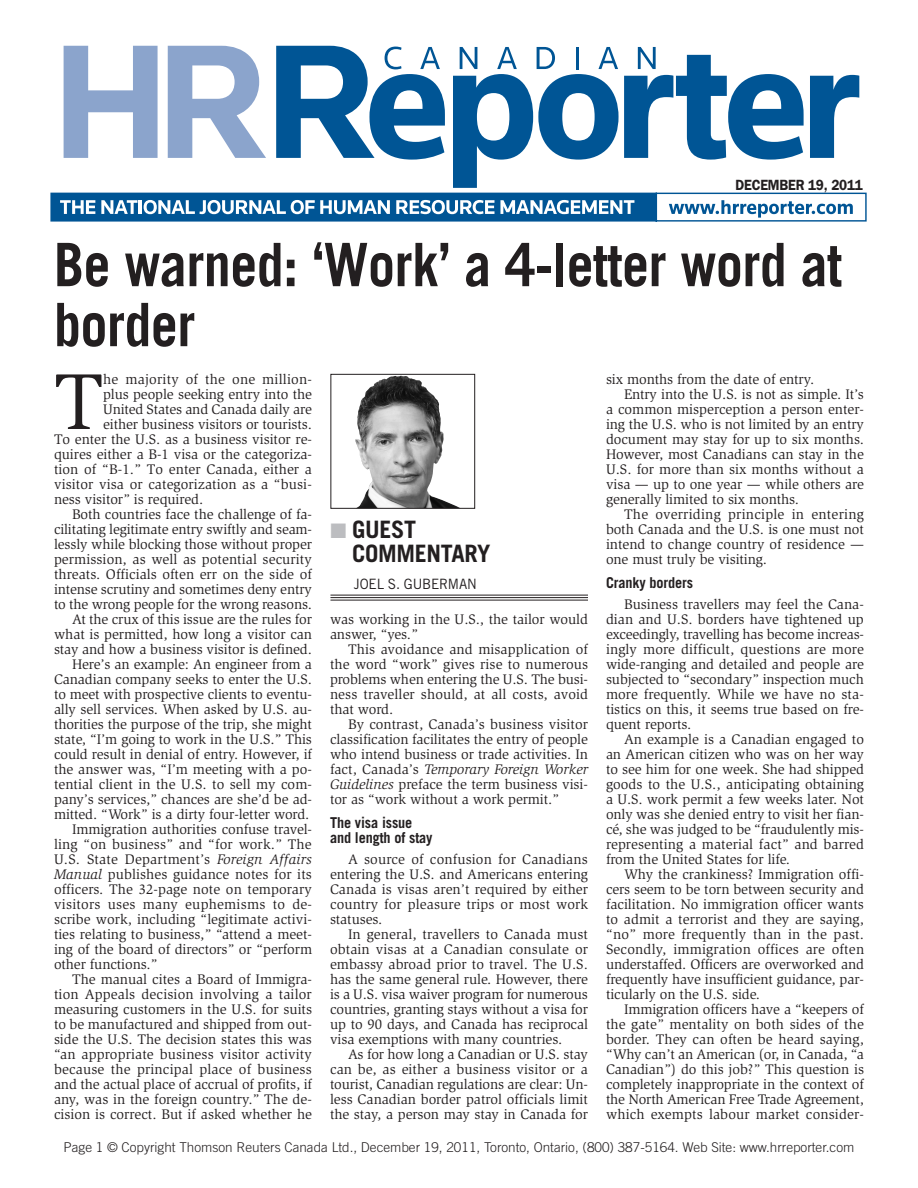
<style>
.page{position:relative;width:918px;height:1188px;background:#fff}
.page>*{position:absolute;margin:0;border:0;box-sizing:border-box;transform-origin:0 0}
.Body_First_Dropcap{font:81.45px "Slimbach Std";color:#231f20}
.Head_2{font:700 60px/60px "Trade Gothic LT Std";letter-spacing:-.01em;color:#231f20;scale:.9 1}
.t1{font:700 24px "Trade Gothic LT Std";letter-spacing:-.015em;color:#231f20}
.SubHead{font:700 15px/15px "Trade Gothic LT Std";letter-spacing:-.01em;color:#231f20;scale:.95 1}
.t2{font:600 14.85px "ITC Franklin Gothic Std";letter-spacing:-.015em;color:#231f20;scale:.9 1}
.Body{font:14.25px/15px "Slimbach Std";letter-spacing:-.01em;color:#231f20;text-align:justify}
.Body_First_Dropcap-2{font:14.25px "Slimbach Std";letter-spacing:-.005em;color:#231f20}
.Body_First_Dropcap-3{font:14.25px "Slimbach Std";letter-spacing:.015em;color:#231f20}
.Byline_Picture{font:14.25px "Trade Gothic LT Std";letter-spacing:-.015em;color:#231f20;scale:.95 1}
.t3{font:300 13.5px "Trade Gothic LT Std";color:#231f20}
.s1{font-style:italic}
.s2{color:#bcbdc0}
</style>
<div class="page">
<svg style="left:50px;top:46px;width:817px;height:176px"></svg>
<img style="left:355px;top:376px;width:103px;height:131px">
<div style="left:331px;top:374px;width:144px;height:135px;border:1px solid #231f20"></div>
<hr style="left:330px;top:595px;width:258px;height:1px;background:#231f20">
<hr style="left:330px;top:597px;width:258px;height:1px;background:#231f20">
<hr style="left:330px;top:600px;width:258px;height:1px;background:#231f20">
<p class="t2" style="left:736px;top:176px;width:143px">DECEMBER 19, 2011</p>
<p class="Head_2" style="left:54px;top:234px;width:877px">Be warned: ‘Work’ a 4-letter word at border</p>
<p class="Body_First_Dropcap" style="left:54px;top:355px;width:51px">T</p>
<p class="Body_First_Dropcap-3" style="left:103px;top:371px;width:210px">he majority of the one million-</p>
<p class="Body" style="left:606px;top:372px;width:210px">six months from the date of entry.</p>
<p class="Body" style="left:606px;top:387px;width:260px;text-indent:18px">Entry into the U.S. is not as simple. It’s a common misperception a person enter&shy;ing the U.S. who is not limited by an entry document may stay for up to six months.<br>However, most Canadians can stay in the U.S. for more than six months without a visa — up to one year — while others are generally limited to six months.</p>
<p class="Body" style="left:606px;top:507px;width:260px;text-indent:18px">The overriding principle in entering both Canada and the U.S. is one must not intend to change country of residence — one must truly be visiting.</p>
<p class="SubHead" style="left:606px;top:575px;width:93px">Cranky borders</p>
<p class="Body" style="left:606px;top:597px;width:260px;text-indent:18px">Business travellers may feel the Cana&shy;dian and U.S. borders have tightened up exceedingly, travelling has become increas&shy;ingly more difficult, questions are more wide-ranging and detailed and people are subjected to “secondary” inspection much more frequently. While we have no sta&shy;tistics on this, it seems true based on fre&shy;quent reports.</p>
<p class="Body" style="left:606px;top:732px;width:260px;text-indent:18px">An example is a Canadian engaged to an American citizen who was on her way to see him for one week. She had shipped goods to the U.S., anticipating obtaining a U.S. work permit a few weeks later. Not only was she denied entry to visit her fian&shy;cé, she was judged to be “fraudulently mis&shy;representing a material fact” and barred from the United States for life.</p>
<p class="Body" style="left:606px;top:867px;width:260px;text-indent:18px">Why the crankiness? Immigration offi&shy;cers seem to be torn between security and facilitation. No immigration officer wants to admit a terrorist and they are saying, “no” more frequently than in the past.<br>Secondly, immigration offices are often understaffed. Officers are overworked and frequently have insufficient guidance, par&shy;ticularly on the U.S. side.</p>
<p class="Body" style="left:606px;top:1002px;width:260px;text-indent:18px">Immigration officers have a “keepers of the gate” mentality on both sides of the border. They can often be heard saying, “Why can’t an American (or, in Canada, “a Canadian”) do this job?” This question is completely inappropriate in the context of the North American Free Trade Agreement, which exempts labour market consider-</p>
<p class="t3" style="left:64px;top:1139px;width:792px">Page 1 © Copyright Thomson Reuters Canada Ltd., December 19, 2011, Toronto, Ontario, (800) 387-5164. Web Site: www.hrreporter.com</p>
<p class="Body_First_Dropcap-2" style="left:103px;top:386px;width:210px">plus people seeking entry into the</p>
<p class="Body_First_Dropcap-2" style="left:103px;top:401px;width:210px">United States and Canada daily are</p>
<p class="Body_First_Dropcap-2" style="left:103px;top:416px;width:210px">either business visitors or tourists.</p>
<p class="Body_First_Dropcap-2" style="left:54px;top:431px;width:260px">To enter the U.S. as a business visitor re-</p>
<p class="Body_First_Dropcap-2" style="left:54px;top:446px;width:260px">quires either a B-1 visa or the categoriza-</p>
<p class="Body_First_Dropcap-2" style="left:54px;top:461px;width:260px">tion of “B-1.” To enter Canada, either a</p>
<p class="Body_First_Dropcap-2" style="left:54px;top:476px;width:260px">visitor visa or categorization as a “busi-</p>
<p class="Body_First_Dropcap-2" style="left:54px;top:491px;width:151px">ness visitor” is required.</p>
<p class="Body" style="left:54px;top:507px;width:260px;text-indent:18px">Both countries face the challenge of fa&shy;cilitating legitimate entry swiftly and seam&shy;lessly while blocking those without proper permission, as well as potential security threats. Officials often err on the side of intense scrutiny and sometimes deny entry to the wrong people for the wrong reasons.</p>
<p class="Body" style="left:54px;top:612px;width:260px;text-indent:18px">At the crux of this issue are the rules for what is permitted, how long a visitor can stay and how a business visitor is defined.</p>
<p class="Body" style="left:54px;top:657px;width:260px;text-indent:18px">Here’s an example: An engineer from a Canadian company seeks to enter the U.S. to meet with prospective clients to eventu&shy;ally sell services. When asked by U.S. au&shy;thorities the purpose of the trip, she might state, “I’m going to work in the U.S.” This could result in denial of entry. However, if the answer was, “I’m meeting with a po&shy;tential client in the U.S. to sell my com&shy;pany’s services,” chances are she’d be ad&shy;mitted. “Work” is a dirty four-letter word.</p>
<p class="Body" style="left:54px;top:822px;width:260px;text-indent:18px">Immigration authorities confuse travel&shy;ling “on business” and “for work.” The U.S. State Department’s <span class="s1">Foreign Affairs Manual</span> publishes guidance notes for its officers. The 32-page note on temporary visitors uses many euphemisms to de&shy;scribe work, including “legitimate activi&shy;ties relating to business,” “attend a meet&shy;ing of the board of directors” or “perform other functions.”</p>
<p class="Body" style="left:54px;top:972px;width:260px;text-indent:18px">The manual cites a Board of Immigra&shy;tion Appeals decision involving a tailor measuring customers in the U.S. for suits to be manufactured and shipped from out&shy;side the U.S. The decision states this was “an appropriate business visitor activity because the principal place of business and the actual place of accrual of profits, if any, was in the foreign country.” The de&shy;cision is correct. But if asked whether he</p>
<p class="t1" style="left:330px;top:514px;width:87px"><span class="s2">■</span> GUEST</p>
<p class="t1" style="left:352px;top:538px;width:140px">COMMENTARY</p>
<p class="Byline_Picture" style="left:354px;top:576px;width:131px">JOEL S. GUBERMAN</p>
<p class="Body" style="left:330px;top:612px;width:259px">was working in the U.S., the tailor would answer, “yes.”</p>
<p class="Body" style="left:330px;top:642px;width:260px;text-indent:18px">This avoidance and misapplication of the word “work” gives rise to numerous problems when entering the U.S. The busi&shy;ness traveller should, at all costs, avoid that word.</p>
<p class="Body" style="left:330px;top:717px;width:260px;text-indent:18px">By contrast, Canada’s business visitor classification facilitates the entry of people who intend business or trade activities. In fact, Canada’s <span class="s1">Temporary Foreign Worker Guidelines</span> preface the term business visi&shy;tor as “work without a work permit.”</p>
<p class="SubHead" style="left:330px;top:815px;width:109px">The visa issue and length of stay</p>
<p class="Body" style="left:330px;top:852px;width:260px;text-indent:18px">A source of confusion for Canadians entering the U.S. and Americans entering Canada is visas aren’t required by either country for pleasure trips or most work statuses.</p>
<p class="Body" style="left:330px;top:927px;width:260px;text-indent:18px">In general, travellers to Canada must obtain visas at a Canadian consulate or embassy abroad prior to travel. The U.S. has the same general rule. However, there is a U.S. visa waiver program for numerous countries, granting stays without a visa for up to 90 days, and Canada has reciprocal visa exemptions with many countries.</p>
<p class="Body" style="left:330px;top:1047px;width:260px;text-indent:18px">As for how long a Canadian or U.S. stay can be, as either a business visitor or a tourist, Canadian regulations are clear: Un&shy;less Canadian border patrol officials limit the stay, a person may stay in Canada for</p>
</div>
